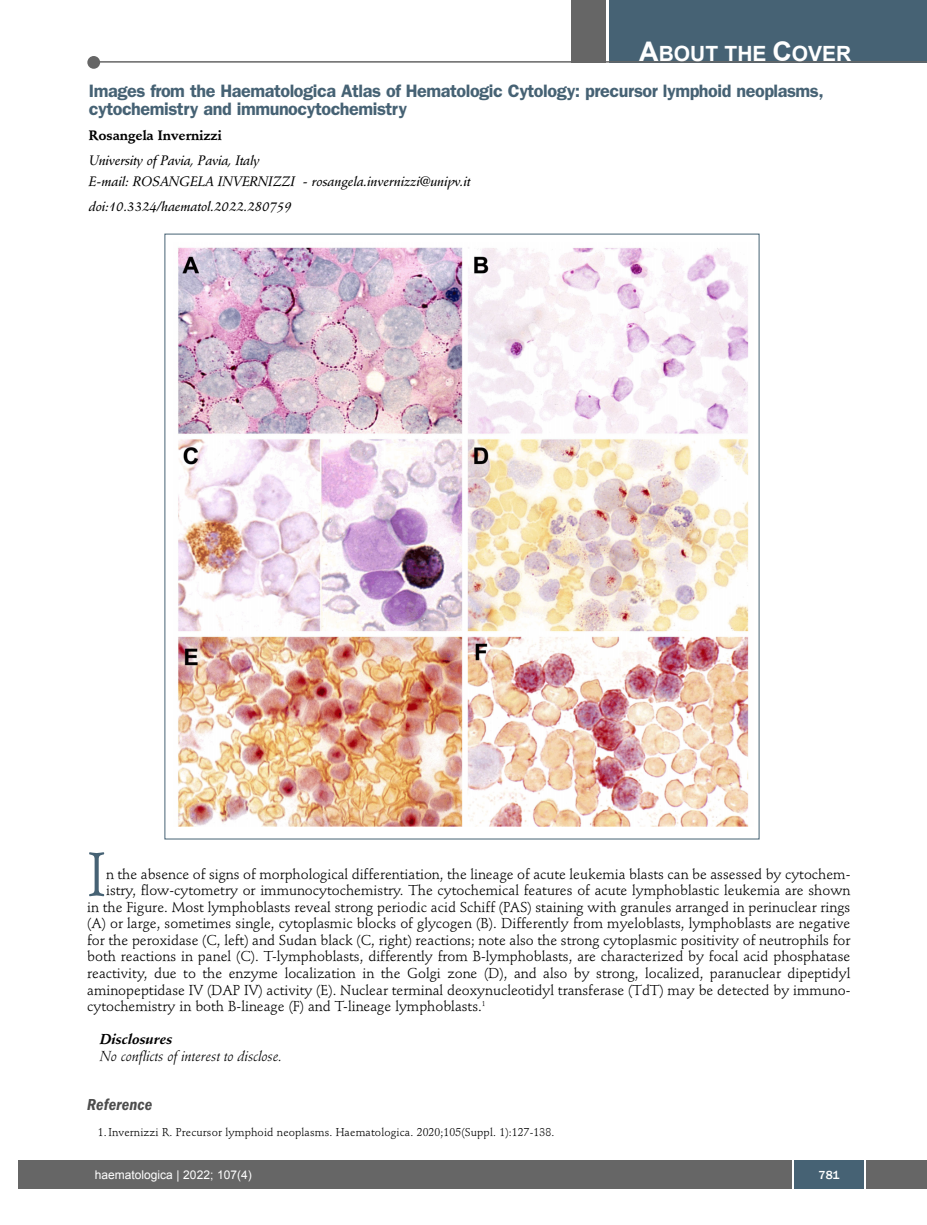
<style>
.page{position:relative;width:927px;height:1225px;background:#fff}
.page>*{position:absolute;margin:0;border:0;box-sizing:border-box;transform-origin:0 0}
.t1{font:60.45px "Stempel Schneidler";color:#466274}
.t2{font:700 21px "Arial";color:#fff}
.t3{font:600 18px/18px "Franklin Gothic";letter-spacing:-.025em;color:#466274}
.t4{font:italic 600 condensed 16.5px "Franklin Gothic";letter-spacing:.01em;color:#4d4d4d}
.t5{font:14.25px "Stempel Schneidler";color:#000}
.t6{font:italic 14.25px "Stempel Schneidler";letter-spacing:-.005em;color:#000}
.t7{font:italic 700 14.25px "Stempel Schneidler";letter-spacing:-.005em;color:#000}
.t8{font:italic 13.5px/20.7px "Stempel Schneidler Med";letter-spacing:-.005em;color:#000}
.t9{font:700 13.5px "Stempel Schneidler";letter-spacing:-.005em;color:#000}
.t10{font:12px "Arial";color:#fff}
.t11{font:500 12px "Franklin Gothic";color:#fff}
.t12{font:11.25px "Stempel Schneidler";letter-spacing:.01em;color:#000}
.s1{font-size:27px}
</style>
<div class="page">
<div style="left:18px;top:1160px;width:909px;height:28px;background:#666"></div>
<div style="left:609px;top:0;width:318px;height:62px;background:#466274"></div>
<div style="left:571px;top:0;width:34px;height:62px;background:#666"></div>
<div style="left:87px;top:56px;width:13px;height:13px;background:#666;border-radius:50%"></div>
<hr style="left:95px;top:61px;width:832px;height:2px;background:#666">
<div style="left:794px;top:1160px;width:70px;height:28px;background:#466274"></div>
<hr style="left:792px;top:1160px;width:2px;height:28px;background:#fff">
<hr style="left:864px;top:1160px;width:2px;height:28px;background:#fff">
<img style="left:178px;top:247px;width:571px;height:579px">
<h2 class="t2" style="left:639px;top:42px;width:214px"><span class="s1">A</span>BOUT THE <span class="s1">C</span>OVER</h2>
<p class="t3" style="left:89px;top:84px;width:736px">Images from the Haematologica Atlas of Hematologic Cytology: precursor lymphoid neoplasms, cytochemistry and immunocytochemistry</p>
<p class="t9" style="left:89px;top:130px;width:134px">Rosangela Invernizzi</p>
<p class="t8" style="left:89px;top:152px;width:383px">University of Pavia, Pavia, Italy<br>E-mail: ROSANGELA INVERNIZZI - rosangela.invernizzi@unipv.it</p>
<p class="t8" style="left:89px;top:197px;width:204px">doi:10.3324/haematol.2022.280759</p>
<h1 class="t1" style="left:87px;top:849px;width:20px">I</h1>
<p class="t5" style="left:106px;top:868px;width:746px">n the absence of signs of morphological differentiation, the lineage of acute leukemia blasts can be assessed by cytochem-</p>
<p class="t5" style="left:106px;top:884px;width:746px">istry, flow-cytometry or immunocytochemistry. The cytochemical features of acute lymphoblastic leukemia are shown</p>
<p class="t5" style="left:87px;top:901px;width:765px">in the Figure. Most lymphoblasts reveal strong periodic acid Schiff (PAS) staining with granules arranged in perinuclear rings</p>
<p class="t5" style="left:87px;top:917px;width:765px">(A) or large, sometimes single, cytoplasmic blocks of glycogen (B). Differently from myeloblasts, lymphoblasts are negative</p>
<p class="t5" style="left:87px;top:934px;width:765px">for the peroxidase (C, left) and Sudan black (C, right) reactions; note also the strong cytoplasmic positivity of neutrophils for</p>
<p class="t5" style="left:87px;top:950px;width:765px">both reactions in panel (C). T-lymphoblasts, differently from B-lymphoblasts, are characterized by focal acid phosphatase</p>
<p class="t5" style="left:87px;top:967px;width:765px">reactivity, due to the enzyme localization in the Golgi zone (D), and also by strong, localized, paranuclear dipeptidyl</p>
<p class="t5" style="left:87px;top:983px;width:765px">aminopeptidase IV (DAP IV) activity (E). Nuclear terminal deoxynucleotidyl transferase (TdT) may be detected by immuno-</p>
<p class="t5" style="left:87px;top:1000px;width:400px">cytochemistry in both B-lineage (F) and T-lineage lymphoblasts.<sup>1</sup></p>
<p class="t7" style="left:100px;top:1033px;width:74px">Disclosures</p>
<p class="t6" style="left:100px;top:1049px;width:184px">No conflicts of interest to disclose.</p>
<p class="t4" style="left:87px;top:1099px;width:67px">Reference</p>
<p class="t12" style="left:98px;top:1127px;width:458px">1. Invernizzi R. Precursor lymphoid neoplasms. Haematologica. 2020;105(Suppl. 1):127-138.</p>
<p class="t10" style="left:95px;top:1167px;width:158px">haematologica | 2022; 107(4)</p>
<p class="t11" style="left:819px;top:1167px;width:22px">781</p>
</div>
